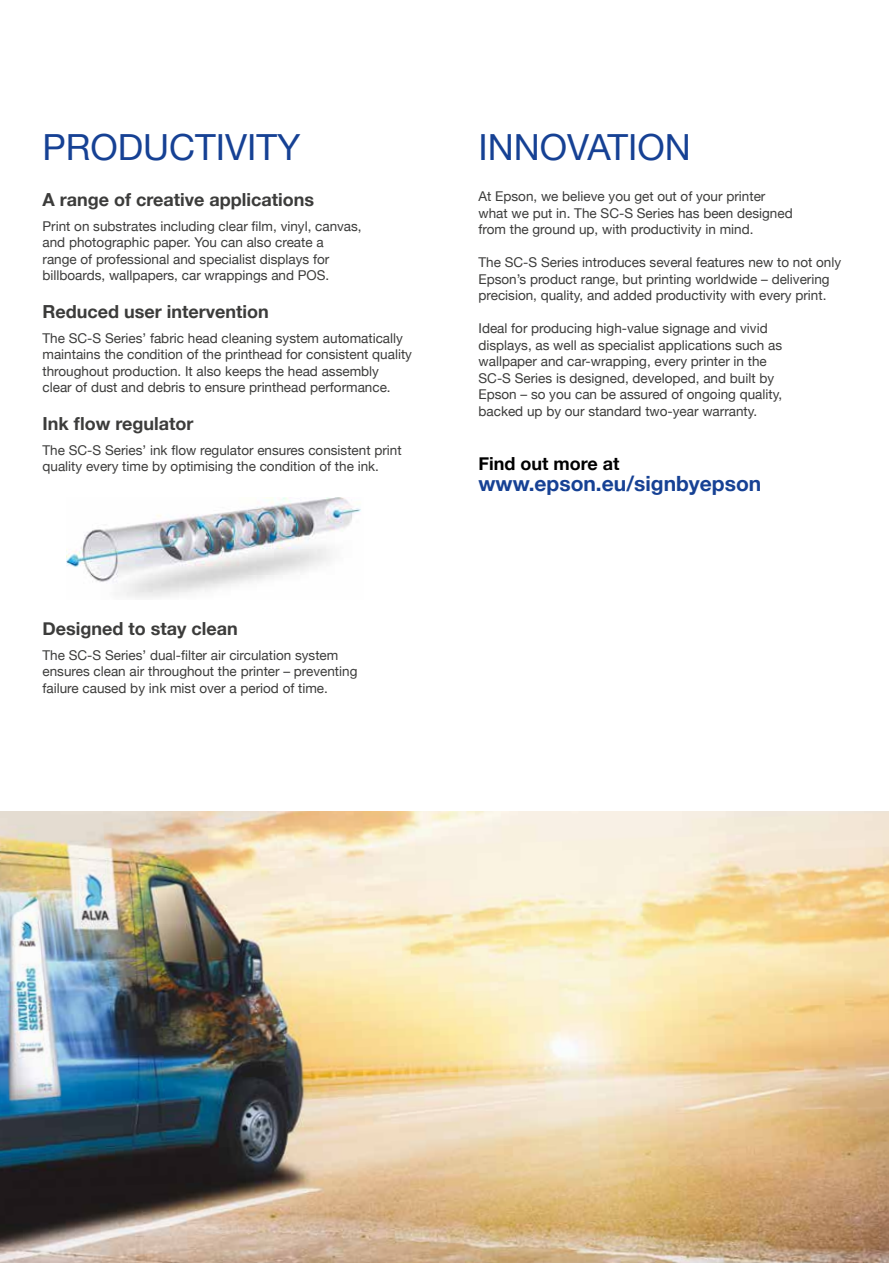
<style>
.page{position:relative;width:889px;height:1263px;background:#fff}
.page>*{position:absolute;margin:0;border:0;box-sizing:border-box;transform-origin:0 0}
.t1{font:36px "Helvetica Neue";color:#164194}
.t2{font:700 21px "Helvetica Neue";color:#164194}
.t3{font:700 18px "Helvetica Neue";color:#3c3c3b}
.t4{font:700 18px "Helvetica Neue";color:#000}
.t5{font:13.5px/16.5px "Helvetica Neue";color:#3c3c3b}
</style>
<div class="page">
<img style="left:0;top:811px;width:889px;height:452px">
<img style="left:66px;top:497px;width:295px;height:101px">
<h1 class="t1" style="left:43px;top:121px;width:259px">PRODUCTIVITY</h1>
<h3 class="t3" style="left:43px;top:185px;width:273px">A range of creative applications</h3>
<p class="t5" style="left:43px;top:218px;width:321px">Print on substrates including clear film, vinyl, canvas, and photographic paper. You can also create a<br>range of professional and specialist displays for billboards, wallpapers, car wrappings and POS.</p>
<h3 class="t3" style="left:43px;top:297px;width:228px">Reduced user intervention</h3>
<p class="t5" style="left:43px;top:330px;width:371px">The SC-S Series’ fabric head cleaning system automatically maintains the condition of the printhead for consistent quality throughout production. It also keeps the head assembly<br>clear of dust and debris to ensure printhead performance.</p>
<h3 class="t3" style="left:43px;top:409px;width:152px">Ink flow regulator</h3>
<p class="t5" style="left:43px;top:442px;width:361px">The SC-S Series’ ink flow regulator ensures consistent print quality every time by optimising the condition of the ink.</p>
<h3 class="t3" style="left:43px;top:614px;width:197px">Designed to stay clean</h3>
<p class="t5" style="left:43px;top:647px;width:316px">The SC-S Series’ dual-filter air circulation system ensures clean air throughout the printer – preventing failure caused by ink mist over a period of time.</p>
<h1 class="t1" style="left:478px;top:121px;width:214px">INNOVATION</h1>
<p class="t5" style="left:478px;top:189px;width:316px">At Epson, we believe you get out of your printer what we put in. The SC-S Series has been designed from the ground up, with productivity in mind.</p>
<p class="t5" style="left:478px;top:255px;width:364px">The SC-S Series introduces several features new to not only<br>Epson’s product range, but printing worldwide – delivering precision, quality, and added productivity with every print.</p>
<p class="t5" style="left:478px;top:321px;width:305px">Ideal for producing high-value signage and vivid displays, as well as specialist applications such as wallpaper and car-wrapping, every printer in the SC-S Series is designed, developed, and built by Epson – so you can be assured of ongoing quality, backed up by our standard two-year warranty.</p>
<h3 class="t4" style="left:478px;top:449px;width:142px">Find out more at</h3>
<h2 class="t2" style="left:478px;top:467px;width:284px">www.epson.eu/signbyepson</h2>
</div>
